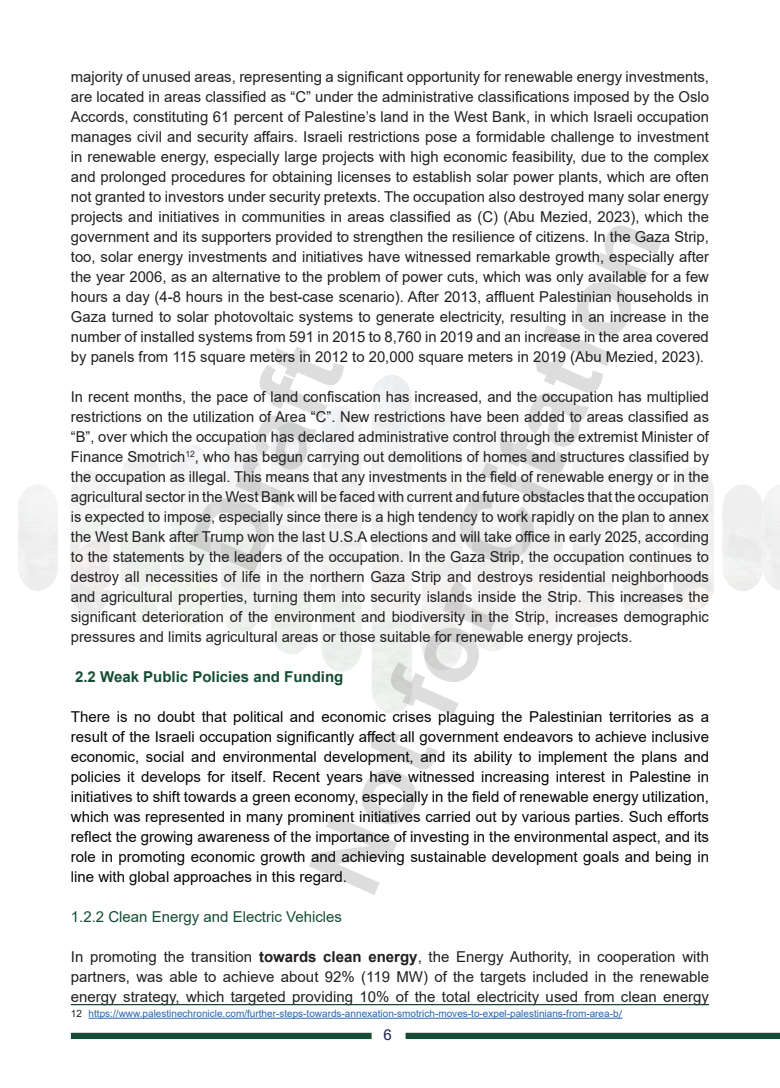
<style>
.page{position:relative;width:780px;height:1088px;background:#fff}
.page>*{position:absolute;margin:0;border:0;box-sizing:border-box;transform-origin:0 0}
.t1{font:700 100px "Arial";color:#231f20}
.t2{font:15px/20px "Arial";color:#231f20;text-align:justify}
.t3{font:15px/20px "Arial";color:#040503;text-align:justify}
.t4{font:15px "Arial";color:#164d34}
.t5{font:700 15px "Arial";color:#154d33}
.t6{font:15px "Arial";color:#1c2250}
.t7{font:10px "Arial";color:#2865b1}
.s1{font-weight:700}
.s2{color:#231f20}
.s3{font-family:"Calibri"}
</style>
<div class="page">
<div style="left:405px;top:1033px;width:375px;height:6px;background:#164d34"></div>
<div style="left:71px;top:1033px;width:300px;height:6px;background:#164d34"></div>
<hr style="left:71px;top:1004px;width:638px;height:1px;background:#154d33">
<hr style="left:89px;top:1018px;width:529px;height:1px;background:#2865b1">
<p class="t2" style="left:71px;top:66px;width:639px">majority of unused areas, representing a significant opportunity for renewable energy investments, are located in areas classified as “C” under the administrative classifications imposed by the Oslo Accords, constituting 61 percent of Palestine’s land in the West Bank, in which Israeli occupation manages civil and security affairs. Israeli restrictions pose a formidable challenge to investment in renewable energy, especially large projects with high economic feasibility, due to the complex and prolonged procedures for obtaining licenses to establish solar power plants, which are often not granted to investors under security pretexts. The occupation also destroyed many solar energy projects and initiatives in communities in areas classified as (C) (Abu Mezied, 2023), which the government and its supporters provided to strengthen the resilience of citizens. In the Gaza Strip, too, solar energy investments and initiatives have witnessed remarkable growth, especially after the year 2006, as an alternative to the problem of power cuts, which was only available for a few hours a day (4-8 hours in the best-case scenario). After 2013, affluent Palestinian households in Gaza turned to solar photovoltaic systems to generate electricity, resulting in an increase in the number of installed systems from 591 in 2015 to 8,760 in 2019 and an increase in the area covered by panels from 115 square meters in 2012 to 20,000 square meters in 2019 (Abu Mezied, 2023).</p>
<p class="t2" style="left:71px;top:386px;width:639px">In recent months, the pace of land confiscation has increased, and the occupation has multiplied restrictions on the utilization of Area “C”. New restrictions have been added to areas classified as “B”, over which the occupation has declared administrative control through the extremist Minister of Finance Smotrich<sup>12</sup>, who has begun carrying out demolitions of homes and structures classified by the occupation as illegal. This means that any investments in the field of renewable energy or in the agricultural sector in the West Bank will be faced with current and future obstacles that the occupation is expected to impose, especially since there is a high tendency to work rapidly on the plan to annex the West Bank after Trump won the last U.S.A elections and will take office in early 2025, according to the statements by the leaders of the occupation. In the Gaza Strip, the occupation continues to destroy all necessities of life in the northern Gaza Strip and destroys residential neighborhoods and agricultural properties, turning them into security islands inside the Strip. This increases the significant deterioration of the environment and biodiversity in the Strip, increases demographic pressures and limits agricultural areas or those suitable for renewable energy projects.</p>
<p class="t5" style="left:75px;top:666px;width:270px">2.2 Weak Public Policies and Funding</p>
<p class="t3" style="left:71px;top:706px;width:639px">There is no doubt that political and economic crises plaguing the Palestinian territories as a result of the Israeli occupation significantly affect all government endeavors to achieve inclusive economic, social and environmental development, and its ability to implement the plans and policies it develops for itself. Recent years have witnessed increasing interest in Palestine in initiatives to shift towards a green economy, especially in the field of renewable energy utilization, which was represented in many prominent initiatives carried out by various parties. Such efforts reflect the growing awareness of the importance of investing in the environmental aspect, and its role in promoting economic growth and achieving sustainable development goals and being in line with global approaches in this regard.</p>
<p class="t4" style="left:71px;top:906px;width:272px">1.2.2 Clean Energy and Electric Vehicles</p>
<p class="t2" style="left:71px;top:946px;width:639px">In promoting the transition <span class="s1">towards clean energy</span>, the Energy Authority, in cooperation with partners, was able to achieve about 92% (119 MW) of the targets included in the renewable energy strategy, which targeted providing 10% of the total electricity used from clean energy</p>
<p class="t7" style="left:71px;top:1007px;width:553px"><span class="s2">12</span> https://www.palestinechronicle.com/further-steps-towards-annexation-smotrich-moves-to-expel-palestinians-from-area-b<span class="s3">/</span></p>
<h1 class="t1" style="left:273px;top:858px;width:729px;rotate:-66deg">Not for Citation</h1>
<h1 class="t1" style="left:154px;top:536px;width:235px;rotate:-66deg">Draft</h1>
<p class="t6" style="left:383px;top:1025px;width:10px">6</p>
</div>
